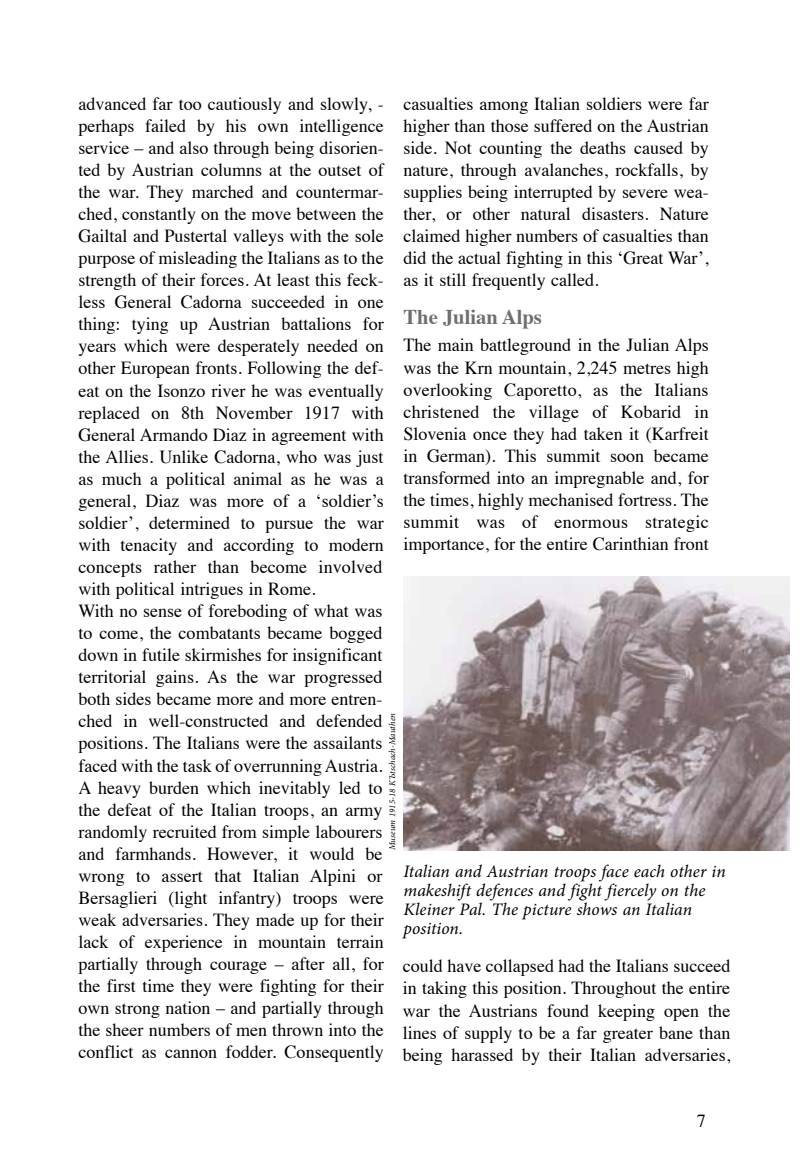
<style>
.page{position:relative;width:804px;height:1176px;background:#fff}
.page>*{position:absolute;margin:0;border:0;box-sizing:border-box;transform-origin:0 0}
.t1{font:700 21px "Times";color:#706f6f}
.t2{font:18.38px/22.1px "Times";color:#000;text-align:justify}
.t3{font:italic 17.5px/19.2px "Minion Pro";color:#000}
.t4{font:italic 8.75px "Minion Pro";letter-spacing:.01em;color:#000}
</style>
<div class="page">
<img style="left:403px;top:576px;width:386px;height:274px">
<p class="t2" style="left:403px;top:91px;width:307px">casualties among Italian soldiers were far higher than those suffered on the Austrian side. Not counting the deaths caused by nature, through avalanches, rockfalls, by supplies being interrupted by severe wea&shy;ther, or other natural disasters. Nature claimed higher numbers of casualties than did the actual fighting in this ‘Great War’, as it still frequently called.</p>
<p class="t1" style="left:403px;top:297px;width:140px">The Julian Alps</p>
<p class="t2" style="left:403px;top:333px;width:307px">The main battleground in the Julian Alps was the Krn mountain, 2,245 metres high overlooking Caporetto, as the Italians christened the village of Kobarid in Slovenia once they had taken it (Karfreit in German). This summit soon became transformed into an impregnable and, for the times, highly mechanised fortress. The summit was of enormous strategic importance, for the entire Carinthian front</p>
<p class="t2" style="left:78px;top:91px;width:307px;text-align:left">advanced far too cautiously and slowly, - perhaps failed by his own intelligence service – and also through being disorien&shy;ted by Austrian columns at the outset of the war. They marched and countermar&shy;ched, constantly on the move between the Gailtal and Pustertal valleys with the sole purpose of misleading the Italians as to the strength of their forces. At least this feck&shy;less General Cadorna succeeded in one thing: tying up Austrian battalions for years which were desperately needed on other European fronts. Following the def&shy;eat on the Isonzo river he was eventually replaced on 8th November 1917 with General Armando Diaz in agreement with the Allies. Unlike Cadorna, who was just as much a political animal as he was a general, Diaz was more of a ‘soldier’s soldier’, determined to pursue the war with tenacity and according to modern concepts rather than become involved with political intrigues in Rome.<br>With no sense of foreboding of what was to come, the combatants became bogged down in futile skirmishes for insignificant territorial gains. As the war progressed both sides became more and more entren&shy;ched in well-constructed and defended positions. The Italians were the assailants faced with the task of overrunning Austria.<br>A heavy burden which inevitably led to the defeat of the Italian troops, an army randomly recruited from simple labourers and farmhands. However, it would be wrong to assert that Italian Alpini or Bersaglieri (light infantry) troops were weak adversaries. They made up for their lack of experience in mountain terrain partially through courage – after all, for the first time they were fighting for their own strong nation – and partially through the sheer numbers of men thrown into the conflict as cannon fodder. Consequently</p>
<p class="t4" style="left:386px;top:850px;width:138px;rotate:-90deg">Museum 1915-18 KЪtschach-Mauthen</p>
<p class="t3" style="left:403px;top:861px;width:324px">Italian and Austrian troops face each other in makeshift defences and fight fiercely on the Kleiner Pal. The picture shows an Italian position.</p>
<p class="t2" style="left:403px;top:953px;width:329px">could have collapsed had the Italians succeed in taking this position. Throughout the entire war the Austrians found keeping open the lines of supply to be a far greater bane than being harassed by their Italian adversaries,</p>
<p class="t2" style="left:696px;top:1108px;width:11px">7</p>
</div>
